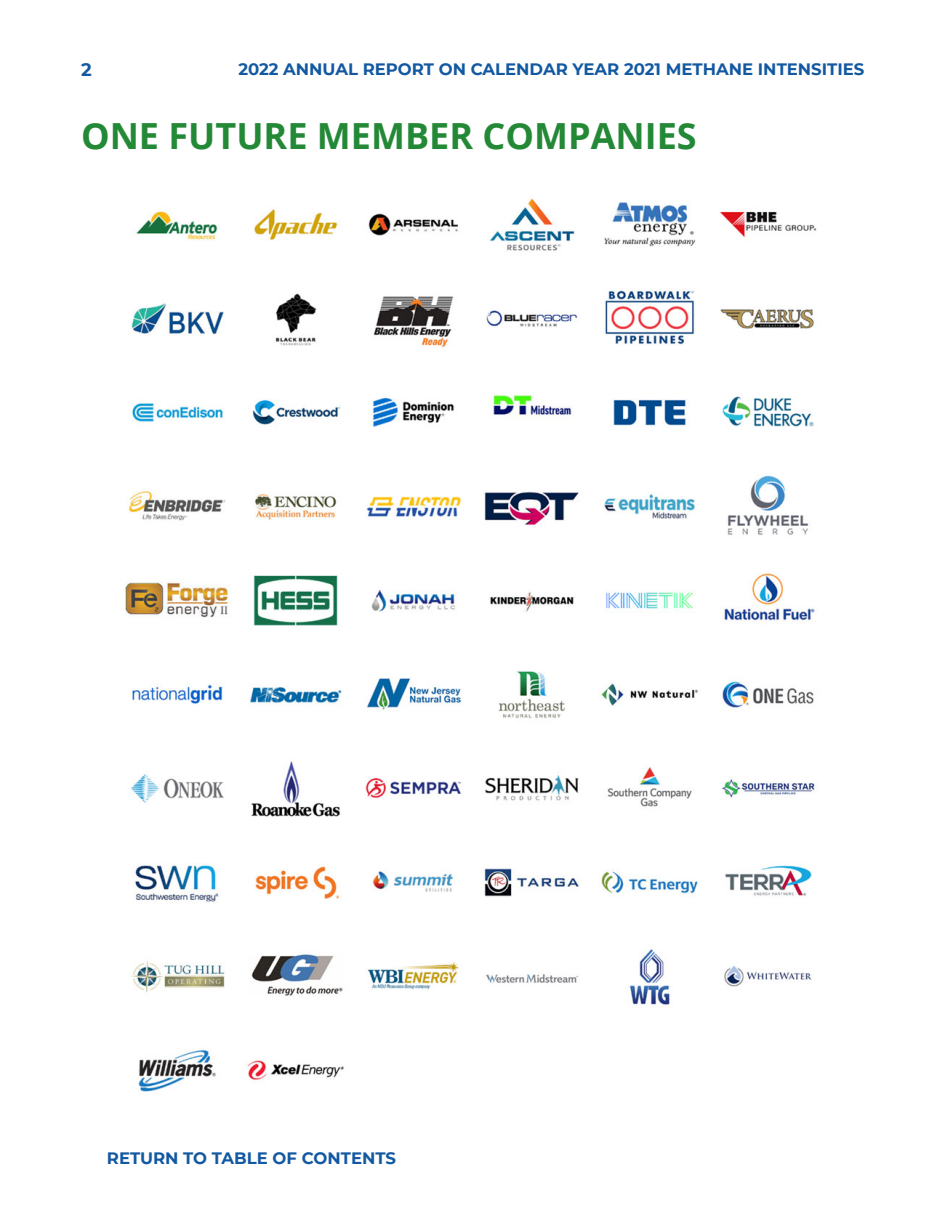
<style>
.page{position:relative;width:932px;height:1215px;background:#fff}
.page>*{position:absolute;margin:0;border:0;box-sizing:border-box;transform-origin:0 0}
.t1{font:700 36px "Open Sans";color:#238936}
.t2{font:700 18px "Montserrat";color:#1359a2}
.t3{font:700 16.5px "Montserrat";color:#1359a2}
</style>
<div class="page">
<img style="left:125px;top:198px;width:692px;height:896px">
<p class="t2" style="left:81px;top:57px;width:12px">2</p>
<p class="t3" style="left:238px;top:58px;width:627px">2022 ANNUAL REPORT ON CALENDAR YEAR 2021 METHANE INTENSITIES</p>
<h1 class="t1" style="left:81px;top:111px;width:617px">ONE FUTURE MEMBER COMPANIES</h1>
<p class="t3" style="left:107px;top:1146px;width:291px">RETURN TO TABLE OF CONTENTS</p>
</div>
